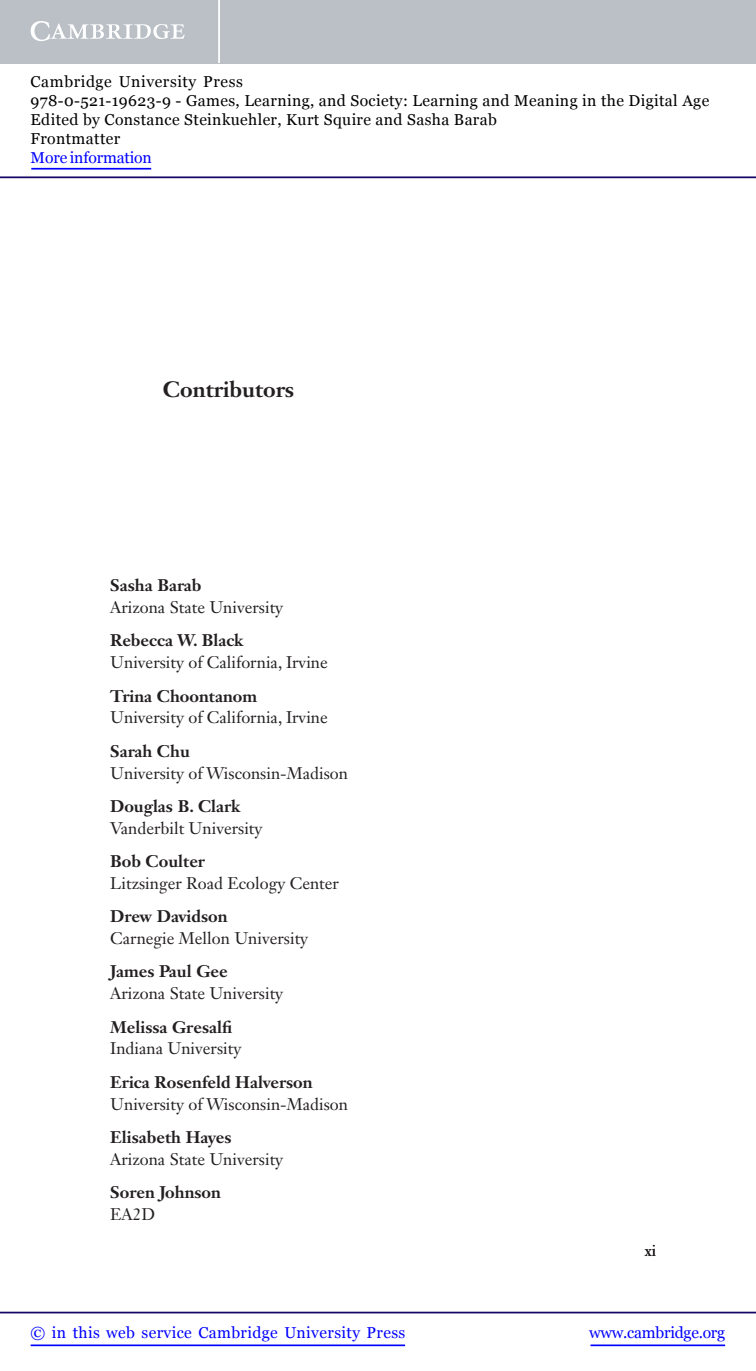
<style>
.page{position:relative;width:756px;height:1371px;background:#fff}
.page>*{position:absolute;margin:0;border:0;box-sizing:border-box;transform-origin:0 0}
.t1{font:700 21.88px "Janson Text LT Std";color:#231f20}
.t2{font:16.62px/21.9px "Janson Text LT Std";color:#231f20}
.t3{font:700 16.62px/21.9px "Janson Text LT Std";color:#231f20}
.t4{font:15.75px/18.9px "Georgia";letter-spacing:.025em;color:#000}
.t5{font:15.75px "Georgia";letter-spacing:.025em;color:#00f}
.t6{font:15.75px "Georgia";letter-spacing:-.015em;color:#00f}
.t7{font:15.75px "Georgia";letter-spacing:-.01em;color:#00f}
.t8{font:15.75px "Janson Text LT Std";color:#231f20}
.s1{font-weight:700}
.s2{font-weight:400}
</style>
<div class="page">
<hr style="left:591px;top:1344px;width:134px;height:1px;background:#00f">
<hr style="left:0;top:1311px;width:756px;height:2px;background:#150666">
<hr style="left:31px;top:1344px;width:374px;height:1px;background:#00f">
<div style="left:0;top:0;width:756px;height:63px;background:#bac0c6"></div>
<svg style="left:31px;top:21px;width:154px;height:20px"></svg>
<hr style="left:218px;top:0;width:2px;height:63px;background:#fff">
<hr style="left:0;top:176px;width:756px;height:2px;background:#150666">
<hr style="left:31px;top:168px;width:120px;height:1px;background:#00f">
<p class="t4" style="left:31px;top:72px;width:680px">Cambridge University Press<br>978-0-521-19623-9 - Games, Learning, and Society: Learning and Meaning in the Digital Age Edited by Constance Steinkuehler, Kurt Squire and Sasha Barab<br>Frontmatter</p>
<p class="t7" style="left:31px;top:148px;width:123px">More information</p>
<p class="t1" style="left:163px;top:375px;width:133px">Contributors</p>
<p class="t2" style="left:110px;top:574px;width:174px"><span class="s1">Sasha Barab<br></span>Arizona State University</p>
<p class="t2" style="left:110px;top:629px;width:219px"><span class="s1">Rebecca W. Black<br></span>University of California, Irvine</p>
<p class="t2" style="left:110px;top:684px;width:219px"><span class="s1">Trina Choontanom<br></span>University of California, Irvine</p>
<p class="t2" style="left:110px;top:739px;width:239px"><span class="s1">Sarah Chu<br></span>University of Wisconsin-Madison</p>
<p class="t2" style="left:110px;top:795px;width:154px"><span class="s1">Douglas B. Clark<br></span>Vanderbilt University</p>
<p class="t2" style="left:110px;top:850px;width:230px"><span class="s1">Bob Coulter<br></span>Litzsinger Road Ecology Center</p>
<p class="t2" style="left:110px;top:905px;width:199px"><span class="s1">Drew Davidson<br></span>Carnegie Mellon University</p>
<p class="t2" style="left:110px;top:960px;width:174px"><span class="s1">James Paul Gee<br></span>Arizona State University</p>
<p class="t2" style="left:110px;top:1015px;width:133px"><span class="s1">Melissa Gresalfi<br></span>Indiana University</p>
<p class="t2" style="left:110px;top:1070px;width:239px"><span class="s1">Erica Rosenfeld Halverson<br></span>University of Wisconsin-Madison</p>
<p class="t2" style="left:110px;top:1125px;width:174px"><span class="s1">Elisabeth Hayes<br></span>Arizona State University</p>
<p class="t3" style="left:110px;top:1180px;width:112px">Soren Johnson<br><span class="s2">EA2D</span></p>
<p class="t8" style="left:645px;top:1240px;width:13px">xi</p>
<p class="t5" style="left:31px;top:1323px;width:376px">© in this web service Cambridge University Press</p>
<p class="t6" style="left:589px;top:1323px;width:137px">www.cambridge.org</p>
</div>
